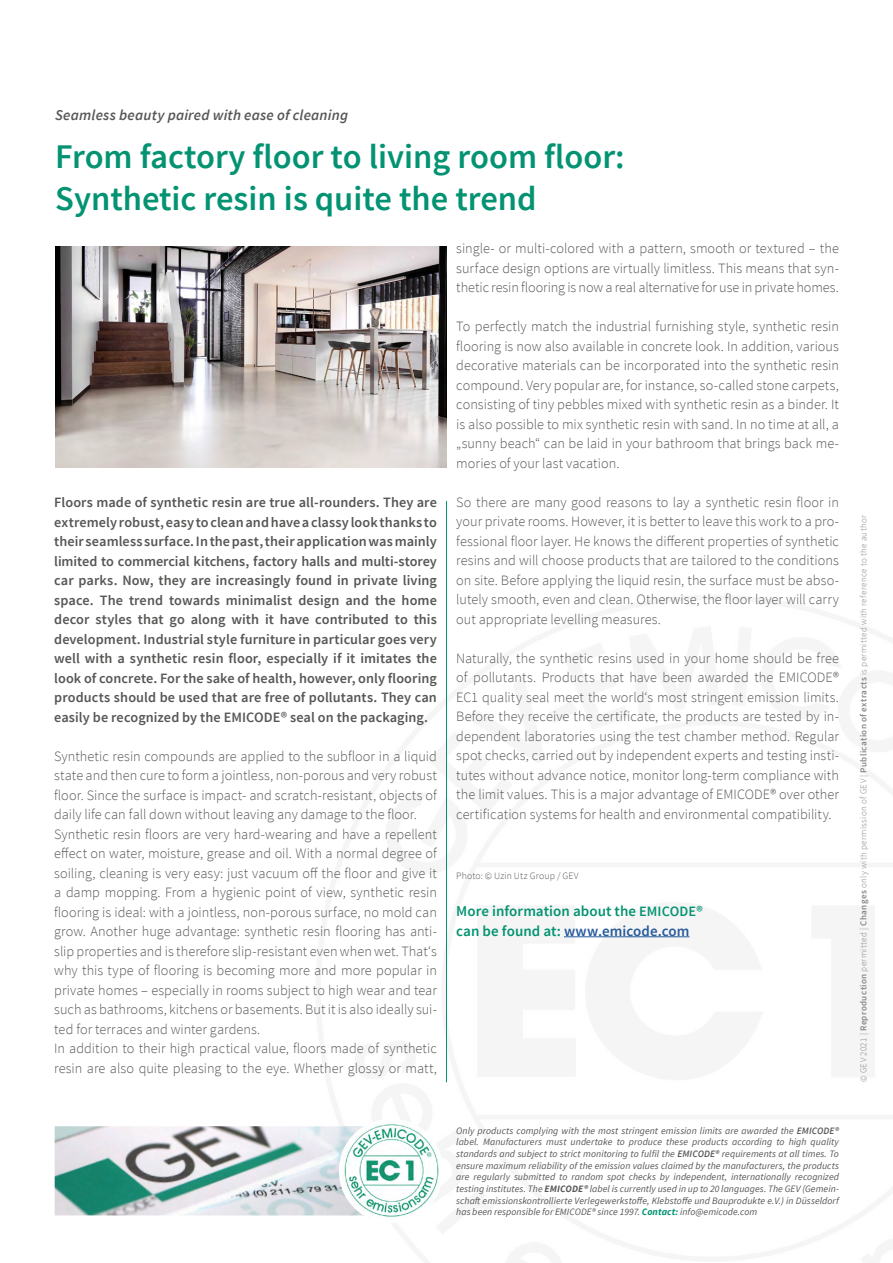
<style>
.page{position:relative;width:893px;height:1263px;background:#fff}
.page>*{position:absolute;margin:0;border:0;box-sizing:border-box;transform-origin:0 0}
.t1{font:600 34.5px/41.4px "Source Sans Pro";color:#039372}
.t2{font:600 15px/19.5px "Source Sans Pro";letter-spacing:.005em;color:#039372}
.t3{font:italic 600 15px "Source Sans Pro";letter-spacing:.01em;color:#575756}
.t4{font:300 14.25px/19.5px "Source Sans Pro";color:#575756;text-align:justify}
.t5{font:600 14.25px/19.5px "Source Sans Pro";letter-spacing:.005em;color:#575756;text-align:justify}
.t6{font:italic 9.75px/11.7px "Source Sans Pro";letter-spacing:.005em;color:#575756;text-align:justify}
.t7{font:300 9.75px "Source Sans Pro";letter-spacing:.015em;color:#575756}
.t8{font:300 9px "Source Sans Pro";letter-spacing:.04em;color:#878787}
.s1{font-size:14.25px}
.s2{color:#275b9b}
.s3{font-weight:600}
.s4{font-weight:700}
.s5{font-weight:700;color:#039372}
</style>
<div class="page">
<img style="left:55px;top:1126px;width:287px;height:89px">
<img style="left:342px;top:1123px;width:97px;height:95px">
<hr style="left:564px;top:936px;width:125px;height:1px;background:#275b9b">
<img style="left:55px;top:247px;width:391px;height:221px">
<hr style="left:446px;top:501px;width:1px;height:581px;background:#039372">
<p class="t3" style="left:55px;top:105px;width:294px">Seamless beauty paired with ease of cleaning</p>
<h1 class="t1" style="left:55px;top:137px;width:571px">From factory floor to living room floor:<br>Synthetic resin is quite the trend</h1>
<p class="t5" style="left:54px;top:493px;width:384px">Floors made of synthetic resin are true all-rounders. They are extremely robust, easy to clean and have a classy look thanks to their seamless surface. In the past, their application was mainly limited to commercial kitchens, factory halls and multi-storey car parks. Now, they are increasingly found in private living space. The trend towards minimalist design and the home decor styles that go along with it have contributed to this development. Industrial style furniture in particular goes very well with a synthetic resin floor, especially if it imitates the look of concrete. For the sake of health, however, only flooring products should be used that are free of pollutants. They can easily be recognized by the EMICODE® seal on the packaging.</p>
<p class="t4" style="left:54px;top:746px;width:384px;text-align:left">Synthetic resin compounds are applied to the subfloor in a liquid state and then cure to form a jointless, non-porous and very robust floor. Since the surface is impact- and scratch-resistant, objects of daily life can fall down without leaving any damage to the floor.<br>Synthetic resin floors are very hard-wearing and have a repellent effect on water, moisture, grease and oil. With a normal degree of soiling, cleaning is very easy: just vacuum off the floor and give it a damp mopping. From a hygienic point of view, synthetic resin flooring is ideal: with a jointless, non-porous surface, no mold can grow. Another huge advantage: synthetic resin flooring has anti&shy;slip properties and is therefore slip-resistant even when wet. That‘s why this type of flooring is becoming more and more popular in private homes – especially in rooms subject to high wear and tear such as bathrooms, kitchens or basements. But it is also ideally sui&shy;ted for terraces and winter gardens.<br>In addition to their high practical value, floors made of synthetic resin are also quite pleasing to the eye. Whether glossy or matt,</p>
<p class="t4" style="left:456px;top:239px;width:384px">single- or multi-colored with a pattern, smooth or textured – the surface design options are virtually limitless. This means that syn&shy;thetic resin flooring is now a real alternative for use in private homes.</p>
<p class="t4" style="left:456px;top:317px;width:384px">To perfectly match the industrial furnishing style, synthetic resin flooring is now also available in concrete look. In addition, various decorative materials can be incorporated into the synthetic resin compound. Very popular are, for instance, so-called stone carpets, consisting of tiny pebbles mixed with synthetic resin as a binder. It is also possible to mix synthetic resin with sand. In no time at all, a „sunny beach“ can be laid in your bathroom that brings back me&shy;mories of your last vacation.</p>
<p class="t4" style="left:456px;top:492px;width:384px">So there are many good reasons to lay a synthetic resin floor in your private rooms. However, it is better to leave this work to a pro&shy;fessional floor layer. He knows the different properties of synthetic resins and will choose products that are tailored to the conditions on site. Before applying the liquid resin, the surface must be abso&shy;lutely smooth, even and clean. Otherwise, the floor layer will carry out appropriate levelling measures.</p>
<p class="t4" style="left:456px;top:648px;width:384px">Naturally, the synthetic resins used in your home should be free of pollutants. Products that have been awarded the EMICODE® EC1 quality seal meet the world‘s most stringent emission limits.<br>Before they receive the certificate, the products are tested by in&shy;dependent laboratories using the test chamber method. Regular spot checks, carried out by independent experts and testing insti&shy;tutes without advance notice, monitor long-term compliance with the limit values. This is a major advantage of EMICODE® over other certification systems for health and environmental compatibility.</p>
<p class="t7" style="left:456px;top:869px;width:124px">Photo: © Uzin Utz Group / GEV</p>
<p class="t2" style="left:456px;top:902px;width:248px">More information about the <span class="s1">EMICODE® </span>can be found at: <span class="s2">www.emicode.com</span></p>
<p class="t6" style="left:456px;top:1124px;width:384px">Only products complying with the most stringent emission limits are awarded the <span class="s3">EMICODE® </span>label. Manufacturers must undertake to produce these products according to high quality standards and subject to strict monitoring to fulfil the <span class="s3">EMICODE®</span> requirements at all times. To ensure maximum reliability of the emission values claimed by the manufacturers, the products are regularly submitted to random spot checks by independent, internationally recognized testing institutes. The <span class="s4">EMICODE®</span> label is currently used in up to 20 languages. The GEV (Gemein&shy;schaft emissionskontrollierte Verlegewerkstoffe, Klebstoffe und Bauprodukte e.V.) in Düsseldorf has been responsible for EMICODE® since 1997. <span class="s5">Contact:</span> info@emicode.com</p>
<p class="t8" style="left:858px;top:1082px;width:569px;rotate:-90deg">© GEV 2021 | <span class="s3">Reproduction</span> permitted | <span class="s3">Changes</span> only with permission of GEV | <span class="s3">Publication of extracts</span> is permitted with reference to the author</p>
</div>
